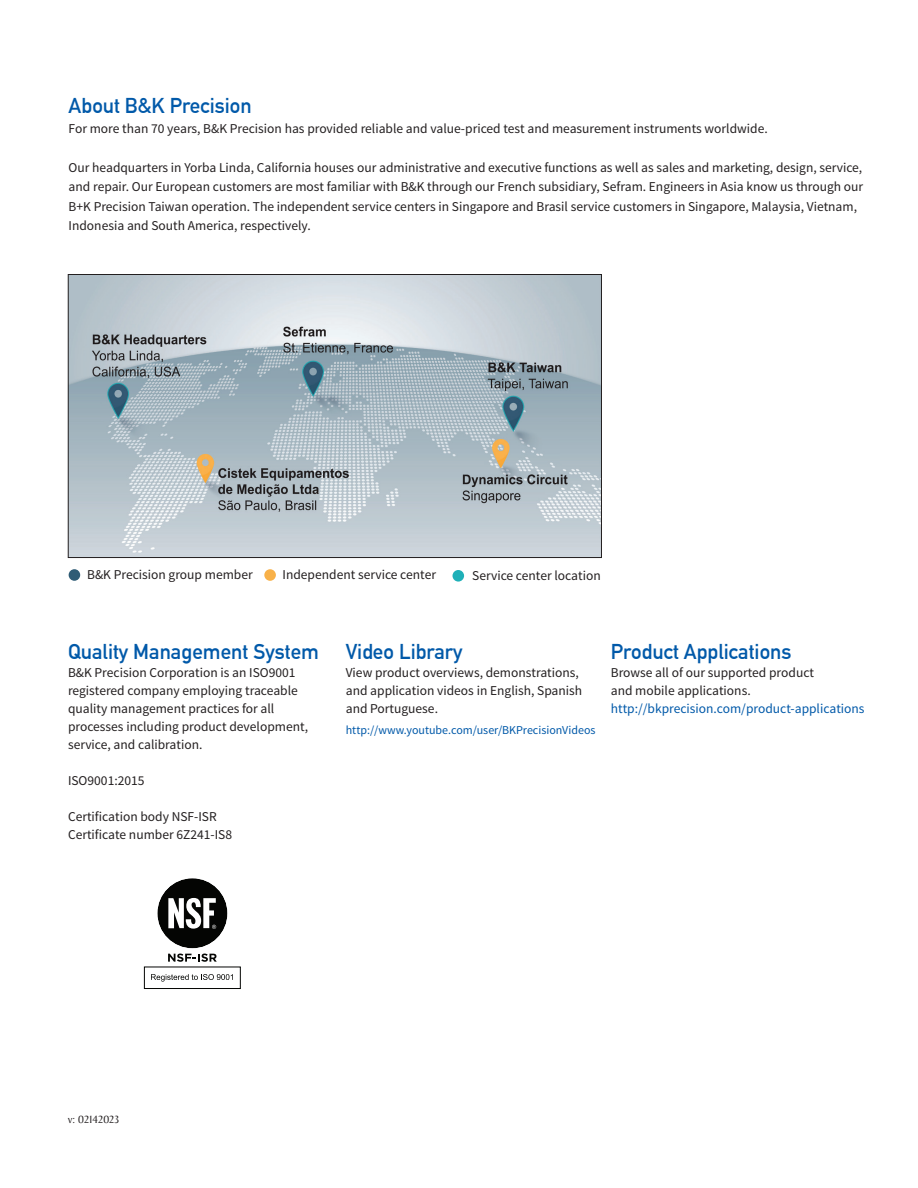
<style>
.page{position:relative;width:918px;height:1188px;background:#fff}
.page>*{position:absolute;margin:0;border:0;box-sizing:border-box;transform-origin:0 0}
.t1{font:700 21px "DIN Alternate";color:#0159a9}
.t2{font:13.5px/18px "Source Sans Pro";color:#231f20}
.t3{font:13.5px "Source Sans Pro";color:#0159a9}
.t4{font:12px "Source Sans Pro";color:#0159a9}
.t5{font:11.25px "Baker Signet";color:#231f20}
</style>
<div class="page">
<div style="left:69px;top:569px;width:11px;height:12px;background:#2f5c75;border-radius:50%"></div>
<div style="left:264px;top:569px;width:12px;height:12px;background:#f8b149;border-radius:50%"></div>
<div style="left:453px;top:570px;width:11px;height:12px;background:#1fb0b8;border-radius:50%"></div>
<img style="left:70px;top:276px;width:530px;height:280px">
<div style="left:68px;top:274px;width:534px;height:284px;border:1px solid #231f20"></div>
<svg style="left:151px;top:974px;width:82px;height:8px"></svg>
<div style="left:144px;top:966px;width:97px;height:23px;border:1px solid #040503"></div>
<svg style="left:157px;top:878px;width:71px;height:84px"></svg>
<h1 class="t1" style="left:69px;top:90px;width:185px">About B&amp;K Precision</h1>
<p class="t2" style="left:69px;top:120px;width:701px">For more than 70 years, B&amp;K Precision has provided reliable and value-priced test and measurement instruments worldwide.</p>
<p class="t2" style="left:69px;top:158px;width:796px;line-height:19.5px">Our headquarters in Yorba Linda, California houses our administrative and executive functions as well as sales and marketing, design, service, and repair. Our European customers are most familiar with B&amp;K through our French subsidiary, Sefram. Engineers in Asia know us through our B+K Precision Taiwan operation. The independent service centers in Singapore and Brasil service customers in Singapore, Malaysia, Vietnam, Indonesia and South America, respectively.</p>
<p class="t2" style="left:87px;top:566px;width:167px">B&amp;K Precision group member</p>
<p class="t2" style="left:283px;top:566px;width:155px">Independent service center</p>
<p class="t2" style="left:472px;top:566px;width:130px">Service center location</p>
<h1 class="t1" style="left:68px;top:636px;width:253px">Quality Management System</h1>
<p class="t2" style="left:68px;top:664px;width:242px">B&amp;K Precision Corporation is an ISO9001 registered company employing traceable quality management practices for all processes including product development, service, and calibration.</p>
<p class="t2" style="left:68px;top:772px;width:78px">ISO9001:2015</p>
<p class="t2" style="left:68px;top:808px;width:166px">Certification body NSF-ISR<br>Certificate number 6Z241-IS8</p>
<h1 class="t1" style="left:346px;top:636px;width:118px">Video Library</h1>
<p class="t2" style="left:346px;top:664px;width:238px">View product overviews, demonstrations, and application videos in English, Spanish and Portuguese.</p>
<p class="t4" style="left:346px;top:722px;width:251px">http://www.youtube.com/user/BKPrecisionVideos</p>
<h1 class="t1" style="left:611px;top:636px;width:182px">Product Applications</h1>
<p class="t2" style="left:611px;top:664px;width:205px">Browse all of our supported product and mobile applications.</p>
<p class="t3" style="left:611px;top:701px;width:255px">http://bkprecision.com/product-applications</p>
<p class="t5" style="left:68px;top:1113px;width:53px">v: 02142023</p>
</div>
